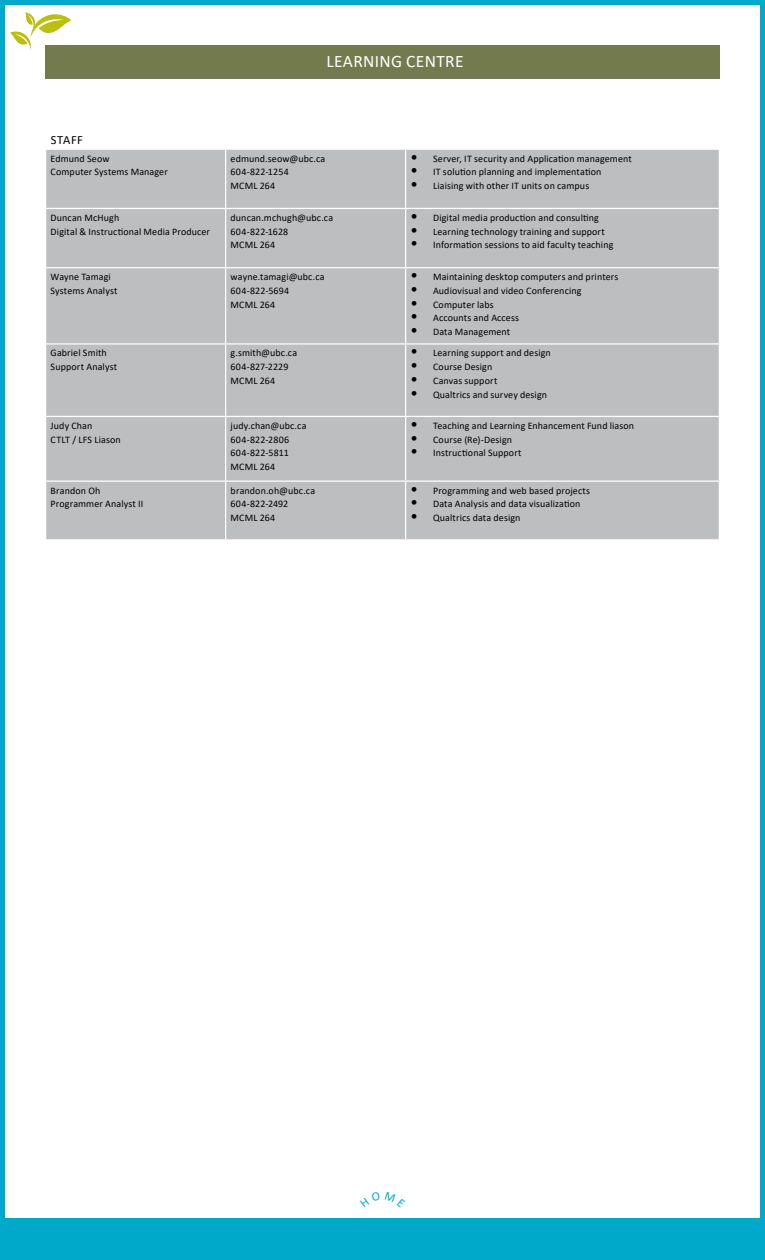
<style>
.page{position:relative;width:765px;height:1260px;background:#fff}
.page>*{position:absolute;margin:0;border:0;box-sizing:border-box;transform-origin:0 0}
.t1{font:17.5px "Calibri";letter-spacing:.02em;color:#fff}
.t2{font:12.5px "Calibri";letter-spacing:.035em;color:#000}
.t3{font:10px/13.8px "Calibri";letter-spacing:.01em;color:#000}
.s1{color:#fff}
.s2{font-size:15px}
</style>
<div class="page">
<div style="left:0;top:0;width:765px;height:1260px;border:5px solid #00a8c9"></div>
<div style="left:4px;top:1219px;width:761px;height:41px;background:#00a8c9"></div>
<svg style="left:10px;top:12px;width:61px;height:38px"></svg>
<div style="left:45px;top:45px;width:675px;height:33px;background:#737a4e"></div>
<div style="left:46px;top:150px;width:673px;height:389px;background:#bcbec0"></div>
<hr style="left:225px;top:150px;width:1px;height:58px;background:#fff">
<hr style="left:405px;top:150px;width:1px;height:58px;background:#fff">
<hr style="left:45px;top:208px;width:181px;height:1px;background:#fff">
<hr style="left:226px;top:208px;width:180px;height:1px;background:#fff">
<hr style="left:225px;top:209px;width:1px;height:58px;background:#fff">
<hr style="left:406px;top:208px;width:314px;height:1px;background:#fff">
<hr style="left:405px;top:209px;width:1px;height:58px;background:#fff">
<hr style="left:45px;top:267px;width:181px;height:1px;background:#fff">
<hr style="left:226px;top:267px;width:180px;height:1px;background:#fff">
<hr style="left:225px;top:268px;width:1px;height:75px;background:#fff">
<hr style="left:406px;top:267px;width:314px;height:1px;background:#fff">
<hr style="left:405px;top:268px;width:1px;height:75px;background:#fff">
<hr style="left:45px;top:343px;width:181px;height:2px;background:#fff">
<hr style="left:226px;top:343px;width:180px;height:2px;background:#fff">
<hr style="left:225px;top:345px;width:1px;height:71px;background:#fff">
<hr style="left:406px;top:343px;width:314px;height:2px;background:#fff">
<hr style="left:405px;top:345px;width:1px;height:71px;background:#fff">
<hr style="left:45px;top:416px;width:181px;height:1px;background:#fff">
<hr style="left:226px;top:416px;width:180px;height:1px;background:#fff">
<hr style="left:225px;top:417px;width:1px;height:64px;background:#fff">
<hr style="left:406px;top:416px;width:314px;height:1px;background:#fff">
<hr style="left:405px;top:417px;width:1px;height:64px;background:#fff">
<hr style="left:45px;top:481px;width:181px;height:1px;background:#fff">
<hr style="left:226px;top:481px;width:180px;height:1px;background:#fff">
<hr style="left:225px;top:482px;width:1px;height:57px;background:#fff">
<hr style="left:406px;top:481px;width:314px;height:1px;background:#fff">
<hr style="left:405px;top:482px;width:1px;height:57px;background:#fff">
<h1 class="t1" style="left:327px;top:49px;width:139px">LEARNING CENTRE</h1>
<p class="t2" style="left:51px;top:131px;width:41px">STAFF<span class="s1">R</span></p>
<p class="t3" style="left:51px;top:151px;width:119px">Edmund Seow<br>Computer Systems Manager</p>
<p class="t3" style="left:231px;top:151px;width:96px">edmund.seow@ubc.ca<br>604-822-1254<br>MCML 264</p>
<p class="t3" style="left:411px;top:151px;width:223px"><span class="s2">•</span> Server, IT security and Application management</p>
<p class="t3" style="left:411px;top:165px;width:192px"><span class="s2">•</span> IT solution planning and implementation</p>
<p class="t3" style="left:411px;top:179px;width:180px"><span class="s2">•</span> Liaising with other IT units on campus</p>
<p class="t3" style="left:51px;top:210px;width:161px">Duncan McHugh<br>Digital &amp; Instructional Media Producer</p>
<p class="t3" style="left:231px;top:210px;width:104px">duncan.mchugh@ubc.ca<br>604-822-1628<br>MCML 264</p>
<p class="t3" style="left:411px;top:210px;width:190px"><span class="s2">•</span> Digital media production and consulting</p>
<p class="t3" style="left:411px;top:224px;width:196px"><span class="s2">•</span> Learning technology training and support</p>
<p class="t3" style="left:411px;top:238px;width:204px"><span class="s2">•</span> Information sessions to aid faculty teaching</p>
<p class="t3" style="left:51px;top:270px;width:68px">Wayne Tamagi<br>Systems Analyst</p>
<p class="t3" style="left:231px;top:270px;width:95px">wayne.tamagi@ubc.ca<br>604-822-5694<br>MCML 264</p>
<p class="t3" style="left:411px;top:270px;width:209px"><span class="s2">•</span> Maintaining desktop computers and printers</p>
<p class="t3" style="left:411px;top:284px;width:172px"><span class="s2">•</span> Audiovisual and video Conferencing</p>
<p class="t3" style="left:411px;top:297px;width:85px"><span class="s2">•</span> Computer labs</p>
<p class="t3" style="left:411px;top:311px;width:110px"><span class="s2">•</span> Accounts and Access</p>
<p class="t3" style="left:411px;top:325px;width:101px"><span class="s2">•</span> Data Management</p>
<p class="t3" style="left:51px;top:346px;width:68px">Gabriel Smith<br>Support Analyst</p>
<p class="t3" style="left:231px;top:346px;width:68px">g.smith@ubc.ca<br>604-827-2229<br>MCML 264</p>
<p class="t3" style="left:411px;top:346px;width:142px"><span class="s2">•</span> Learning support and design</p>
<p class="t3" style="left:411px;top:360px;width:83px"><span class="s2">•</span> Course Design</p>
<p class="t3" style="left:411px;top:373px;width:88px"><span class="s2">•</span> Canvas support</p>
<p class="t3" style="left:411px;top:387px;width:138px"><span class="s2">•</span> Qualtrics and survey design</p>
<p class="t3" style="left:51px;top:418px;width:72px">Judy Chan<br>CTLT / LFS Liason</p>
<p class="t3" style="left:231px;top:418px;width:77px">judy.chan@ubc.ca<br>604-822-2806<br>604-822-5811<br>MCML 264</p>
<p class="t3" style="left:411px;top:418px;width:225px"><span class="s2">•</span> Teaching and Learning Enhancement Fund liason</p>
<p class="t3" style="left:411px;top:432px;width:103px"><span class="s2">•</span> Course (Re)-Design</p>
<p class="t3" style="left:411px;top:446px;width:113px"><span class="s2">•</span> Instructional Support</p>
<p class="t3" style="left:51px;top:483px;width:94px">Brandon Oh<br>Programmer Analyst II</p>
<p class="t3" style="left:231px;top:483px;width:86px">brandon.oh@ubc.ca<br>604-822-2492<br>MCML 264</p>
<p class="t3" style="left:411px;top:483px;width:181px"><span class="s2">•</span> Programming and web based projects</p>
<p class="t3" style="left:411px;top:497px;width:171px"><span class="s2">•</span> Data Analysis and data visualization</p>
<p class="t3" style="left:411px;top:511px;width:111px"><span class="s2">•</span> Qualtrics data design</p>
</div>
